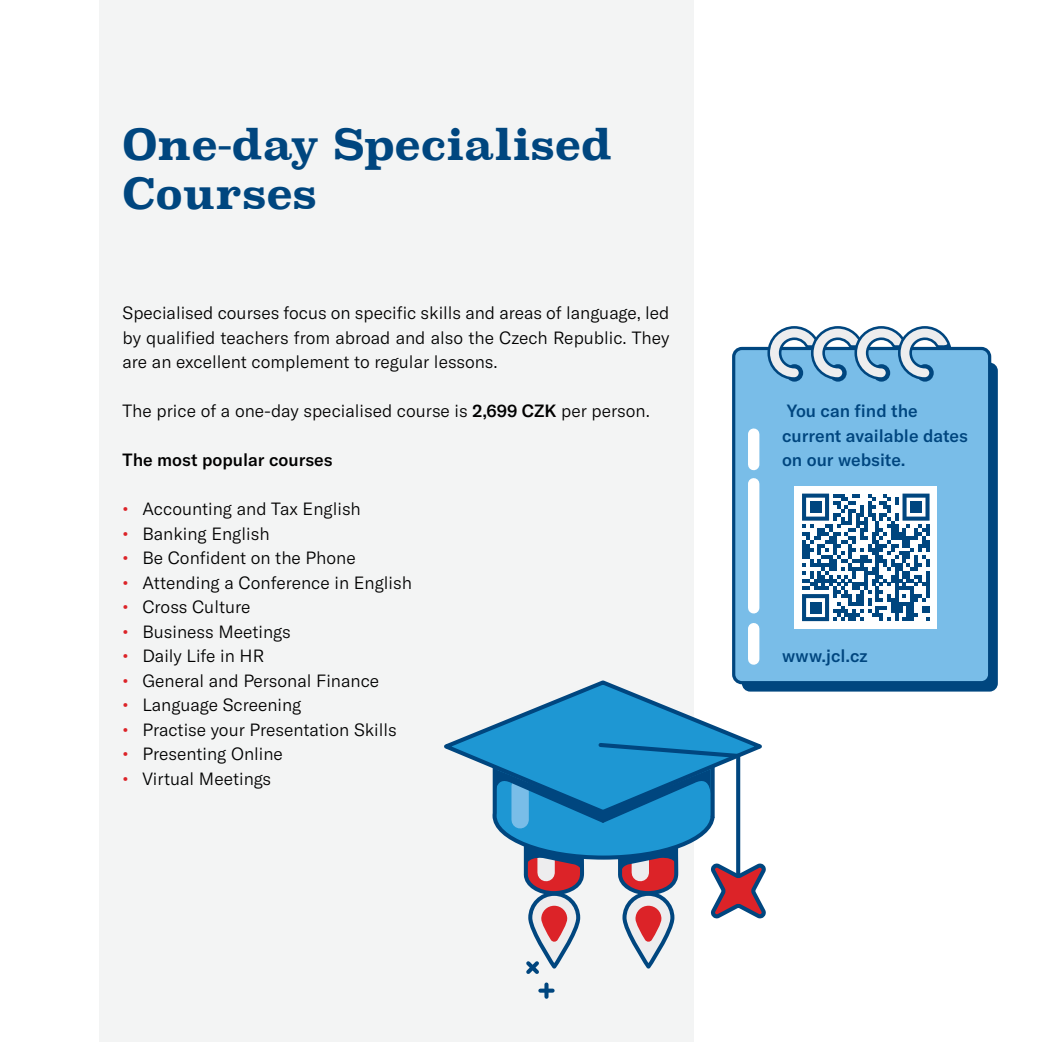
<style>
.page{position:relative;width:1042px;height:1042px;background:#fff}
.page>*{position:absolute;margin:0;border:0;box-sizing:border-box;transform-origin:0 0}
.t1{font:700 42px "Superclarendon";color:#00467f}
.t2{font:300 17.5px/24.5px "GT America";color:#000;text-align:justify}
.t3{font:500 17.5px/24.5px "GT America";color:#00467f}
.t4{font:500 17.5px "GT America";color:#000}
.t5{font:500 17.5px "GT America";color:#dc2328}
.s1{font-weight:500}
</style>
<div class="page">
<div style="left:99px;top:0;width:595px;height:1042px;background:#f3f4f4"></div>
<svg style="left:530px;top:894px;width:48px;height:72px"></svg>
<div style="left:528px;top:892px;width:52px;height:76px;border:4px solid #00467f;border-radius:24px"></div>
<svg style="left:624px;top:894px;width:48px;height:72px"></svg>
<div style="left:622px;top:892px;width:52px;height:76px;border:4px solid #00467f;border-radius:24px"></div>
<svg style="left:544px;top:984px;width:4px;height:13px"></svg>
<svg style="left:540px;top:988px;width:12px;height:4px"></svg>
<svg style="left:526px;top:957px;width:17px;height:17px"></svg>
<svg style="left:444px;top:726px;width:46px;height:41px"></svg>
<svg style="left:490px;top:680px;width:280px;height:262px"></svg>
<div style="left:742px;top:363px;width:256px;height:328px;background:#00467f;border-radius:8px"></div>
<div style="left:734px;top:348px;width:255px;height:335px;background:#79bde8;border-radius:8px"></div>
<div style="left:732px;top:347px;width:259px;height:337px;border:3px solid #00467f;border-radius:8px"></div>
<svg style="left:766px;top:326px;width:187px;height:55px"></svg>
<div style="left:748px;top:484px;width:11px;height:124px;background:#fff"></div>
<div style="left:748px;top:434px;width:11px;height:30px;background:#fff"></div>
<div style="left:748px;top:628px;width:11px;height:31px;background:#fff"></div>
<div style="left:794px;top:486px;width:143px;height:143px;background:#fff"></div>
<svg style="left:802px;top:493px;width:127px;height:128px"></svg>
<div style="left:810px;top:501px;width:11px;height:12px;background:#00467f"></div>
<div style="left:910px;top:501px;width:12px;height:12px;background:#00467f"></div>
<div style="left:810px;top:602px;width:11px;height:11px;background:#00467f"></div>
<p class="t1" style="left:123px;top:113px;width:491px">One-day Specialised</p>
<p class="t1" style="left:123px;top:162px;width:196px">Courses</p>
<p class="t2" style="left:123px;top:301px;width:548px">Specialised courses focus on specific skills and areas of language, led by qualified teachers from abroad and also the Czech Republic. They are an excellent complement to regular lessons.</p>
<p class="t2" style="left:123px;top:399px;width:529px">The price of a one-day specialised course is <span class="s1">2,699 CZK</span> per person.</p>
<p class="t4" style="left:123px;top:449px;width:212px">The most popular courses</p>
<p class="t2" style="left:142px;top:497px;width:220px">Accounting and Tax English</p>
<p class="t2" style="left:142px;top:521px;width:129px">Banking English</p>
<p class="t2" style="left:142px;top:546px;width:215px">Be Confident on the Phone</p>
<p class="t2" style="left:142px;top:570px;width:271px">Attending a Conference in English</p>
<p class="t2" style="left:142px;top:595px;width:110px">Cross Culture</p>
<p class="t2" style="left:142px;top:619px;width:150px">Business Meetings</p>
<p class="t2" style="left:142px;top:644px;width:123px">Daily Life in HR</p>
<p class="t2" style="left:142px;top:668px;width:238px">General and Personal Finance</p>
<p class="t2" style="left:142px;top:693px;width:161px">Language Screening</p>
<p class="t2" style="left:142px;top:717px;width:256px">Practise your Presentation Skills</p>
<p class="t2" style="left:142px;top:742px;width:142px">Presenting Online</p>
<p class="t2" style="left:142px;top:766px;width:130px">Virtual Meetings</p>
<p class="t5" style="left:123px;top:498px;width:8px">•</p>
<p class="t5" style="left:123px;top:523px;width:8px">•</p>
<p class="t5" style="left:123px;top:547px;width:8px">•</p>
<p class="t5" style="left:123px;top:572px;width:8px">•</p>
<p class="t5" style="left:123px;top:596px;width:8px">•</p>
<p class="t5" style="left:123px;top:621px;width:8px">•</p>
<p class="t5" style="left:123px;top:645px;width:8px">•</p>
<p class="t5" style="left:123px;top:670px;width:8px">•</p>
<p class="t5" style="left:123px;top:694px;width:8px">•</p>
<p class="t5" style="left:123px;top:719px;width:8px">•</p>
<p class="t5" style="left:123px;top:743px;width:8px">•</p>
<p class="t5" style="left:123px;top:768px;width:8px">•</p>
<p class="t3" style="left:787px;top:399px;width:133px">You can find the</p>
<p class="t3" style="left:782px;top:423px;width:187px">current available dates on our website.</p>
<p class="t3" style="left:782px;top:644px;width:87px">www.jcl.cz</p>
</div>
